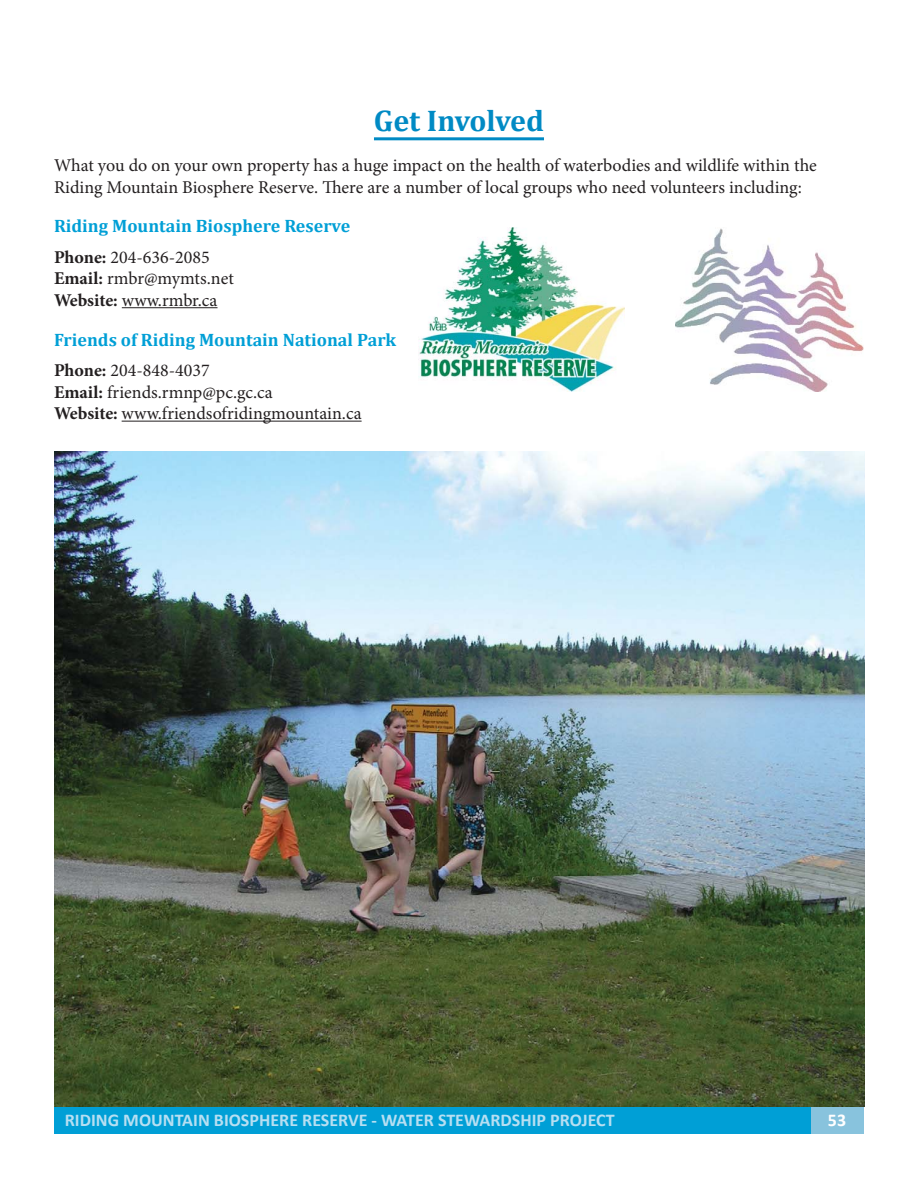
<style>
.page{position:relative;width:918px;height:1188px;background:#fff}
.page>*{position:absolute;margin:0;border:0;box-sizing:border-box;transform-origin:0 0}
.t1{font:700 30px "Cambria";color:#008ac4}
.t2{font:18px/21.6px "Minion Pro";color:#231f20}
.t3{font:700 18px "Cambria";color:#009fd6}
.t4{font:700 18px "Calibri";color:#b7dff2}
.t5{font:700 18px "Calibri";color:#fff}
.s1{font-weight:700}
</style>
<div class="page">
<div style="left:810px;top:1107px;width:54px;height:27px;background:#88c3dd"></div>
<div style="left:54px;top:1107px;width:756px;height:27px;background:#009fd6"></div>
<hr style="left:374px;top:137px;width:170px;height:3px;background:#008ac4">
<hr style="left:122px;top:307px;width:96px;height:1px;background:#231f20">
<hr style="left:122px;top:421px;width:240px;height:1px;background:#231f20">
<img style="left:54px;top:451px;width:810px;height:656px">
<img style="left:675px;top:228px;width:189px;height:164px">
<img style="left:419px;top:228px;width:205px;height:164px">
<h1 class="t1" style="left:374px;top:103px;width:172px">Get Involved</h1>
<p class="t2" style="left:54px;top:156px;width:764px">What you do on your own property has a huge impact on the health of waterbodies and wildlife within the<br>Riding Mountain Biosphere Reserve. There are a number of local groups who need volunteers including:</p>
<p class="t3" style="left:54px;top:215px;width:298px">Riding Mountain Biosphere Reserve</p>
<p class="t2" style="left:54px;top:248px;width:181px"><span class="s1">Phone:</span> 204-636-2085<br><span class="s1">Email:</span> rmbr@mymts.net<br><span class="s1">Website:</span> www.rmbr.ca</p>
<p class="t3" style="left:54px;top:328px;width:344px">Friends of Riding Mountain National Park</p>
<p class="t2" style="left:54px;top:361px;width:309px"><span class="s1">Phone:</span> 204-848-4037<br><span class="s1">Email:</span> friends.rmnp@pc.gc.ca<br><span class="s1">Website:</span> www.friendsofridingmountain.ca</p>
<p class="t4" style="left:65px;top:1109px;width:551px">RIDING MOUNTAIN BIOSPHERE RESERVE - WATER STEWARDSHIP PROJECT</p>
<p class="t5" style="left:828px;top:1109px;width:20px">53</p>
</div>
